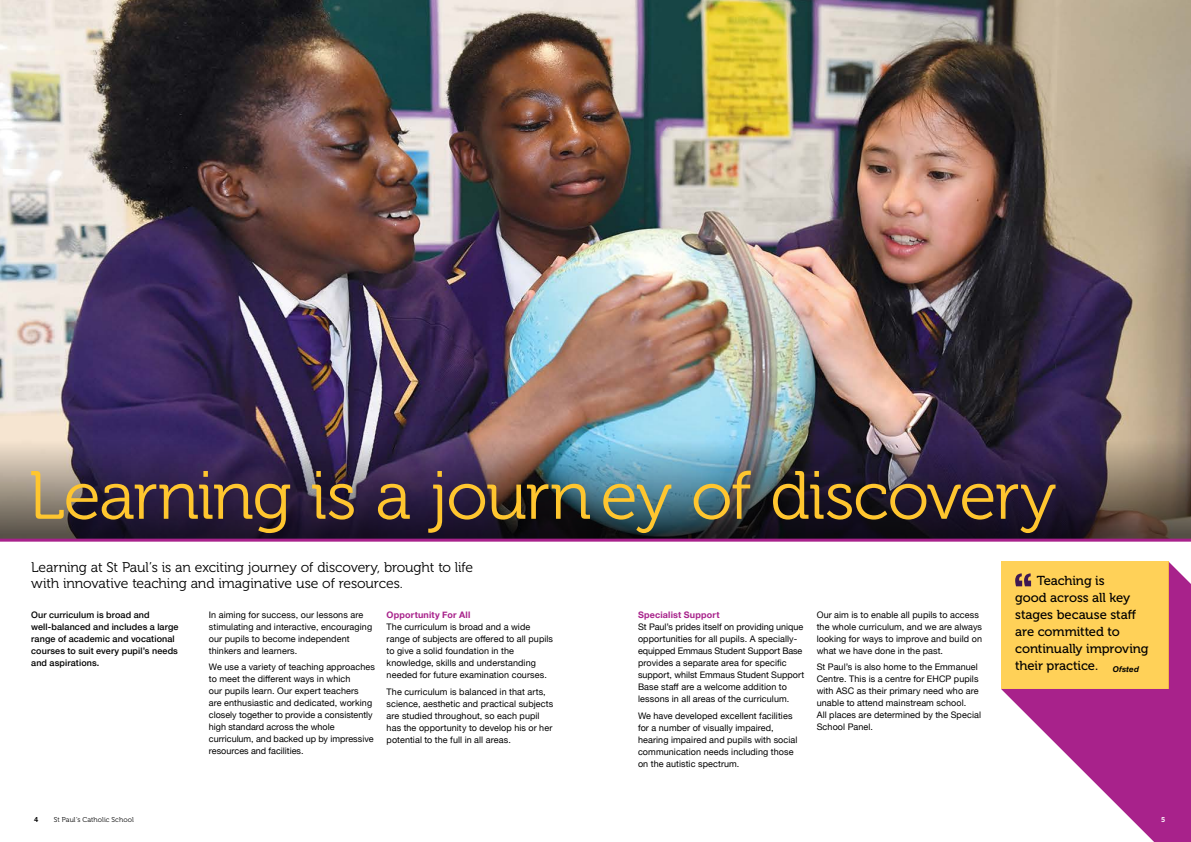
<style>
.page{position:relative;width:1191px;height:842px;background:#fff}
.page>*{position:absolute;margin:0;border:0;box-sizing:border-box;transform-origin:0 0}
.t1{font:68px "Museo 300";letter-spacing:-.025em;color:#ffc62f}
.t2{font:14px/16px "Museo 300";letter-spacing:-.01em;color:#000}
.t3{font:13px/17px "Museo 500";letter-spacing:-.005em;color:#000}
.t4{font:9px/12px "Helvetica Neue";letter-spacing:.01em;color:#000}
.t5{font:500 9px/12px "Helvetica Neue";letter-spacing:.01em;color:#000}
.t6{font:700 9px "Helvetica Neue";letter-spacing:.02em;color:#a8228b}
.t7{font:7px "Museo 300";letter-spacing:.01em;color:#000}
.t8{font:7px "Museo 700";color:#000}
.t9{font:7px "Museo 700";color:#fff}
</style>
<div class="page">
<img style="left:0;top:0;width:1191px;height:435px">
<img style="left:0;top:435px;width:1191px;height:104px">
<hr style="left:0;top:539px;width:1191px;height:3px;background:#a8228b">
<svg style="left:1001px;top:561px;width:190px;height:281px;fill:#a8228b"></svg>
<div style="left:1001px;top:561px;width:167px;height:128px;background:#ffd158"></div>
<svg style="left:1015px;top:573px;width:16px;height:13px"></svg>
<h1 class="t1" style="left:28px;top:459px;width:1029px">Learning is a journ ey of discovery</h1>
<h2 class="t2" style="left:31px;top:559px;width:443px">Learning at St Paul’s is an exciting journey of discovery, brought to life with innovative teaching and imaginative use of resources.</h2>
<p class="t4" style="left:209px;top:609px;width:165px">In aiming for success, our lessons are stimulating and interactive, encouraging our pupils to become independent thinkers and learners.</p>
<p class="t4" style="left:209px;top:662px;width:168px">We use a variety of teaching approaches to meet the different ways in which<br>our pupils learn. Our expert teachers<br>are enthusiastic and dedicated, working closely together to provide a consistently high standard across the whole curriculum, and backed up by impressive resources and facilities.</p>
<p class="t6" style="left:386px;top:608px;width:85px">Opportunity For All</p>
<p class="t4" style="left:386px;top:622px;width:168px">The curriculum is broad and a wide range of subjects are offered to all pupils to give a solid foundation in the knowledge, skills and understanding needed for future examination courses.</p>
<p class="t4" style="left:386px;top:686px;width:168px">The curriculum is balanced in that arts, science, aesthetic and practical subjects are studied throughout, so each pupil has the opportunity to develop his or her potential to the full in all areas.</p>
<p class="t5" style="left:31px;top:608px;width:149px">Our curriculum is broad and well-balanced and includes a large range of academic and vocational courses to suit every pupil’s needs and aspirations.</p>
<p class="t6" style="left:638px;top:608px;width:83px">Specialist Support</p>
<p class="t4" style="left:638px;top:622px;width:168px">St Paul’s prides itself on providing unique opportunities for all pupils. A specially&shy;equipped Emmaus Student Support Base provides a separate area for specific support, whilst Emmaus Student Support Base staff are a welcome addition to lessons in all areas of the curriculum.</p>
<p class="t4" style="left:638px;top:710px;width:161px">We have developed excellent facilities for a number of visually impaired, hearing impaired and pupils with social communication needs including those on the autistic spectrum.</p>
<p class="t4" style="left:816px;top:609px;width:167px">Our aim is to enable all pupils to access the whole curriculum, and we are always looking for ways to improve and build on what we have done in the past.</p>
<p class="t4" style="left:816px;top:662px;width:166px">St Paul’s is also home to the Emmanuel Centre. This is a centre for EHCP pupils with ASC as their primary need who are unable to attend mainstream school.<br>All places are determined by the Special School Panel.</p>
<h3 class="t3" style="left:1015px;top:572px;width:135px;text-indent:22px">Teaching is<br>good across all key stages because staff are committed to continually improving their practice. <sub>Ofsted</sub></h3>
<p class="t8" style="left:34px;top:815px;width:6px">4</p>
<p class="t7" style="left:54px;top:815px;width:81px">St Paul’s Catholic School</p>
<p class="t9" style="left:1161px;top:815px;width:6px">5</p>
</div>
